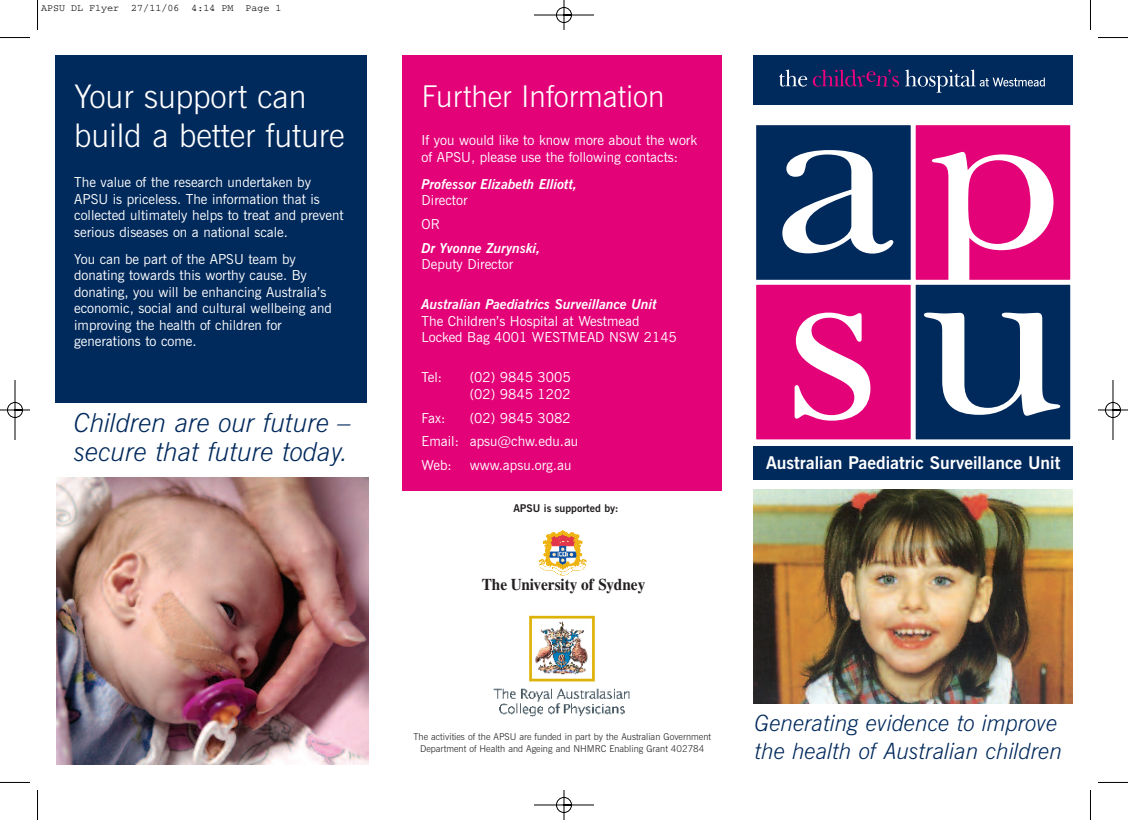
<style>
.page{position:relative;width:1128px;height:820px;background:#fff}
.page>*{position:absolute;margin:0;border:0;box-sizing:border-box;transform-origin:0 0}
.t1{font:231.25px "Baskerville BT";color:#fff;scale:1.12 1}
.t2{font:225px "Baskerville BT";color:#fff;scale:1.12 1}
.t3{font:222.5px "Baskerville BT";color:#fff;scale:1.12 1}
.t4{font:207.5px "Baskerville BT";color:#fff;scale:1.12 1}
.t5{font:300 32.5px/39px "News Gothic BT";color:#fff}
.t6{font:300 30px "News Gothic BT";color:#fff}
.t7{font:italic 300 26.25px/28.8px "News Gothic BT";color:#00295c}
.t8{font:italic 300 22.5px/27px "News Gothic BT";color:#00295c}
.t9{font:700 17.5px "News Gothic BT";color:#fff}
.t10{font:700 16.5px "Times";color:#231f20;scale:.93 1}
.t11{font:13.75px/16.5px "News Gothic BT";color:#fff}
.t12{font:italic 700 13.75px "News Gothic BT";color:#fff}
.t13{font:700 10.62px "News Gothic BT";color:#231f20}
.t14{font:10px "Courier";color:#000}
.t15{font:300 9.38px/11.2px "News Gothic BT";color:#231f20;text-align:center}
</style>
<div class="page">
<img style="left:0;top:0;width:1127px;height:819px">
<p class="t14" style="left:41px;top:5px;width:242px">APSU DL Flyer 27/11/06 4:14 PM Page 1</p>
<h3 class="t5" style="left:74px;top:80px;width:272px">Your support can build a better future</h3>
<p class="t11" style="left:74px;top:175px;width:271px">The value of the research undertaken by APSU is priceless. The information that is collected ultimately helps to treat and prevent serious diseases on a national scale.</p>
<p class="t11" style="left:74px;top:252px;width:259px">You can be part of the APSU team by donating towards this worthy cause. By donating, you will be enhancing Australia’s economic, social and cultural wellbeing and improving the health of children for generations to come.</p>
<h3 class="t7" style="left:74px;top:410px;width:278px">Children are our future – secure that future today.</h3>
<h3 class="t6" style="left:421px;top:85px;width:244px">Further Information</h3>
<p class="t11" style="left:421px;top:133px;width:277px">If you would like to know more about the work of APSU, please use the following contacts:</p>
<p class="t12" style="left:421px;top:179px;width:157px">Professor Elizabeth Elliott,</p>
<p class="t11" style="left:421px;top:190px;width:47px;line-height:23.6px">Director<br>OR</p>
<p class="t12" style="left:421px;top:242px;width:121px">Dr Yvonne Zurynski,</p>
<p class="t11" style="left:421px;top:257px;width:93px">Deputy Director</p>
<p class="t12" style="left:421px;top:299px;width:237px">Australian Paediatrics Surveillance Unit</p>
<p class="t11" style="left:421px;top:313px;width:257px">The Children’s Hospital at Westmead<br>Locked Bag 4001 WESTMEAD NSW 2145</p>
<p class="t11" style="left:421px;top:370px;width:22px">Tel:</p>
<p class="t11" style="left:469px;top:370px;width:102px">(02) 9845 3005 (02) 9845 1202</p>
<p class="t11" style="left:421px;top:410px;width:25px">Fax:</p>
<p class="t11" style="left:421px;top:407px;width:158px;line-height:23.6px;text-indent:48px">(02) 9845 3082<br>Email: apsu@chw.edu.au<br>Web:</p>
<p class="t11" style="left:469px;top:457px;width:103px">www.apsu.org.au</p>
<p class="t13" style="left:513px;top:503px;width:107px">APSU is supported by:</p>
<p class="t10" style="left:481px;top:575px;width:177px">The University of Sydney</p>
<h3 class="t3" style="left:773px;top:92px;width:112px">a</h3>
<h1 class="t1" style="left:781px;top:252px;width:90px">s</h1>
<h3 class="t4" style="left:924px;top:101px;width:128px">p</h3>
<h2 class="t2" style="left:916px;top:252px;width:138px">u</h2>
<p class="t9" style="left:766px;top:455px;width:296px">Australian Paediatric Surveillance Unit</p>
<p class="t15" style="left:413px;top:731px;width:299px">The activities of the APSU are funded in part by the Australian Government<br>Department of Health and Ageing and NHMRC Enabling Grant 402784</p>
<h3 class="t8" style="left:754px;top:711px;width:308px">Generating evidence to improve the health of Australian children</h3>
</div>
